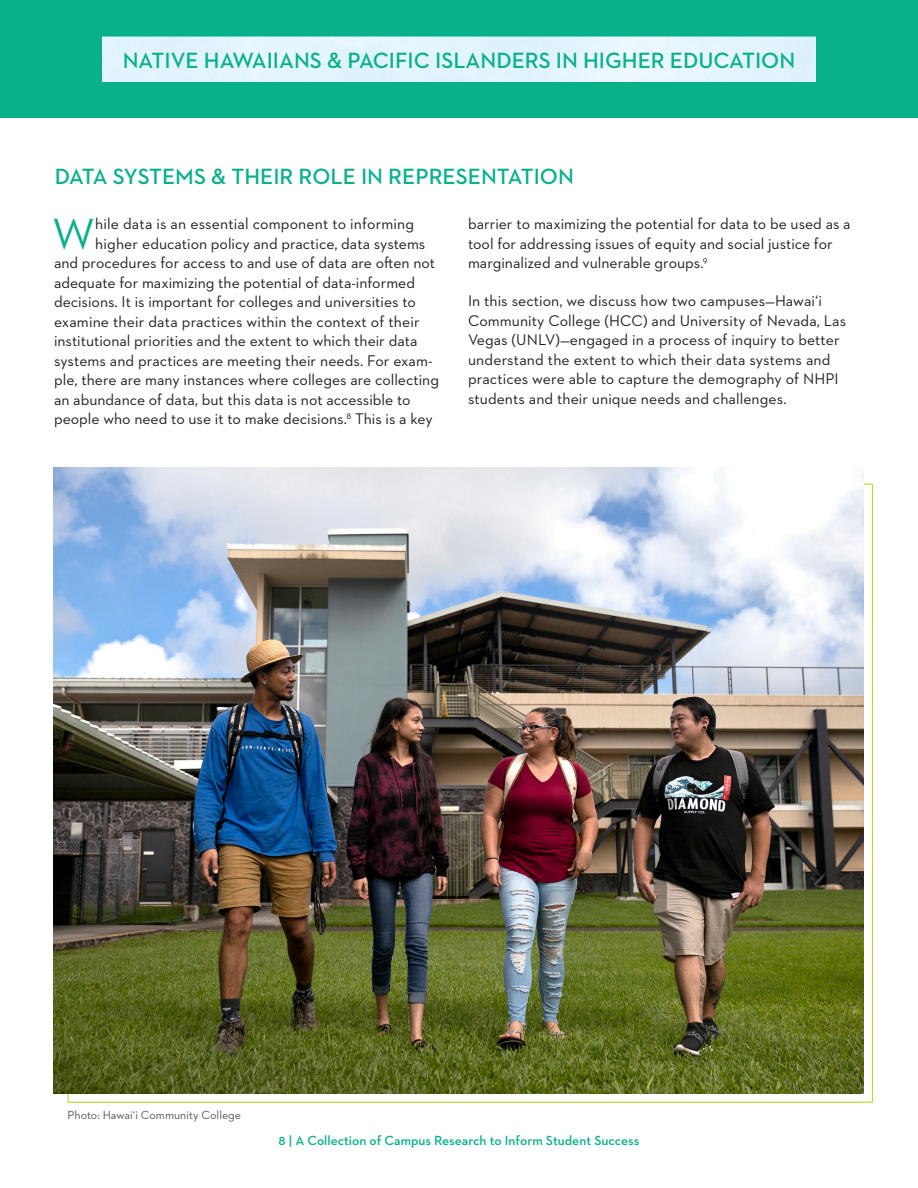
<style>
.page{position:relative;width:918px;height:1188px;background:#fff}
.page>*{position:absolute;margin:0;border:0;box-sizing:border-box;transform-origin:0 0}
.Body_Copy{font:44.4px "Neutraface 2 Text";color:#09b18a}
.Small_Cap_Green_Subh{font:600 22.5px "Neutraface 2 Text";color:#09b18a}
.Body_Copy-2{font:15.75px/19.5px "Neutraface 2 Text";color:#231f20}
.t1{font:600 13.5px "Neutraface 2 Text";color:#09b18a}
.Body_Copy-3{font:12px "Neutraface 2 Text";color:#57585a}
</style>
<div class="page">
<div style="left:0;top:0;width:918px;height:118px;background:#09b18a"></div>
<div style="left:102px;top:37px;width:714px;height:44px;background:#e3f4fc"></div>
<img style="left:54px;top:468px;width:810px;height:625px">
<h2 class="Small_Cap_Green_Subh" style="left:123px;top:46px;width:674px">NATIVE HAWAIIANS &amp; PACIFIC ISLANDERS IN HIGHER EDUCATION</h2>
<p class="Small_Cap_Green_Subh" style="left:55px;top:162px;width:521px">DATA SYSTEMS &amp; THEIR ROLE IN REPRESENTATION</p>
<p class="Body_Copy" style="left:52px;top:206px;width:44px">W</p>
<p class="Body_Copy-2" style="left:95px;top:214px;width:320px">hile data is an essential component to informing</p>
<p class="Body_Copy-2" style="left:95px;top:234px;width:332px">higher education policy and practice, data systems</p>
<p class="Body_Copy-2" style="left:54px;top:253px;width:383px">and procedures for access to and use of data are often not</p>
<p class="Body_Copy-2" style="left:54px;top:273px;width:363px">adequate for maximizing the potential of data-informed</p>
<p class="Body_Copy-2" style="left:54px;top:292px;width:363px">decisions. It is important for colleges and universities to</p>
<p class="Body_Copy-2" style="left:54px;top:312px;width:367px">examine their data practices within the context of their</p>
<p class="Body_Copy-2" style="left:54px;top:331px;width:365px">institutional priorities and the extent to which their data</p>
<p class="Body_Copy-2" style="left:54px;top:351px;width:380px">systems and practices are meeting their needs. For exam-</p>
<p class="Body_Copy-2" style="left:54px;top:370px;width:387px">ple, there are many instances where colleges are collecting</p>
<p class="Body_Copy-2" style="left:54px;top:390px;width:358px">an abundance of data, but this data is not accessible to</p>
<p class="Body_Copy-2" style="left:54px;top:409px;width:380px">people who need to use it to make decisions.<sup>8</sup> This is a key</p>
<p class="Body_Copy-2" style="left:468px;top:214px;width:384px">barrier to maximizing the potential for data to be used as a tool for addressing issues of equity and social justice for marginalized and vulnerable groups.<sup>9</sup></p>
<p class="Body_Copy-2" style="left:468px;top:291px;width:380px">In this section, we discuss how two campuses—Hawai‘i Community College (HCC) and University of Nevada, Las Vegas (UNLV)—engaged in a process of inquiry to better understand the extent to which their data systems and practices were able to capture the demography of NHPI students and their unique needs and challenges.</p>
<p class="Body_Copy-3" style="left:68px;top:1107px;width:175px">Photo: Hawai‘i Community College</p>
<p class="t1" style="left:279px;top:1131px;width:362px">8 | A Collection of Campus Research to Inform Student Success</p>
</div>
